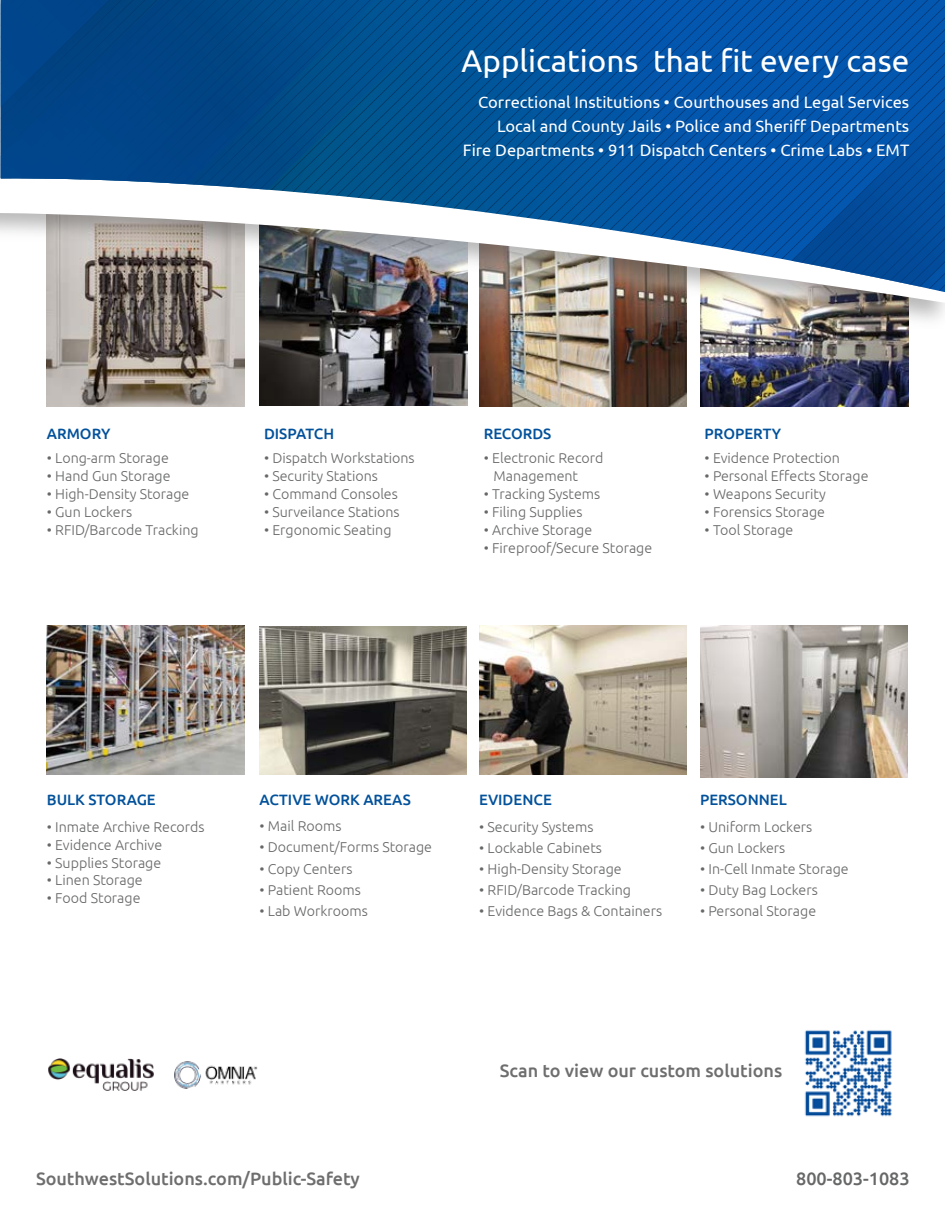
<style>
.page{position:relative;width:945px;height:1215px;background:#fff}
.page>*{position:absolute;margin:0;border:0;box-sizing:border-box;transform-origin:0 0}
.t1{font:31.5px "Ubuntu";color:#fff}
.t2{font:500 18px "Ubuntu";color:#6e6e6e}
.t3{font:500 18px "Ubuntu";color:#666767}
.t4{font:16.5px/24px "Ubuntu";color:#fff;text-align:right}
.t5{font:500 15px "Ubuntu";color:#02519b}
.t6{font:300 14.25px/18px "Ubuntu";color:#666767}
</style>
<div class="page">
<img style="left:479px;top:626px;width:208px;height:149px">
<img style="left:47px;top:329px;width:198px;height:78px">
<img style="left:700px;top:329px;width:209px;height:78px">
<img style="left:260px;top:329px;width:207px;height:76px">
<img style="left:47px;top:626px;width:198px;height:149px">
<img style="left:479px;top:329px;width:208px;height:78px">
<img style="left:260px;top:626px;width:207px;height:149px">
<img style="left:46px;top:303px;width:899px;height:26px">
<img style="left:46px;top:292px;width:897px;height:11px">
<svg style="left:688px;top:66px;width:101px;height:45px;background:#0354a9"></svg>
<svg style="left:789px;top:0;width:156px;height:111px;background:#0354a9"></svg>
<svg style="left:688px;top:111px;width:257px;height:181px;background:#1f63ab"></svg>
<svg style="left:590px;top:0;width:98px;height:193px;background:#0253a4"></svg>
<svg style="left:1px;top:0;width:589px;height:193px;background:#0c5192"></svg>
<svg style="left:169px;top:12px;width:361px;height:181px;background:#034f8c"></svg>
<img style="left:1px;top:193px;width:714px;height:99px">
<img style="left:700px;top:626px;width:208px;height:152px">
<img style="left:804px;top:1030px;width:88px;height:87px">
<img style="left:48px;top:1059px;width:106px;height:31px">
<img style="left:174px;top:1061px;width:84px;height:28px">
<h1 class="t1" style="left:462px;top:42px;width:449px">Applications that fit every case</h1>
<p class="t4" style="left:463px;top:90px;width:448px">Correctional Institutions • Courthouses and Legal Services<br>Local and County Jails • Police and Sheriff Departments<br>Fire Departments • 911 Dispatch Centers • Crime Labs • EMT</p>
<p class="t5" style="left:47px;top:424px;width:65px">ARMORY</p>
<p class="t5" style="left:705px;top:424px;width:78px">PROPERTY</p>
<p class="t5" style="left:264px;top:424px;width:72px">DISPATCH</p>
<p class="t5" style="left:484px;top:424px;width:69px">RECORDS</p>
<p class="t6" style="left:47px;top:449px;width:123px">• Long-arm Storage</p>
<p class="t6" style="left:47px;top:467px;width:125px">• Hand Gun Storage</p>
<p class="t6" style="left:47px;top:485px;width:144px">• High-Density Storage</p>
<p class="t6" style="left:47px;top:503px;width:87px">• Gun Lockers</p>
<p class="t6" style="left:47px;top:521px;width:153px">• RFID/Barcode Tracking</p>
<p class="t6" style="left:264px;top:449px;width:152px">• Dispatch Workstations</p>
<p class="t6" style="left:264px;top:467px;width:115px">• Security Stations</p>
<p class="t6" style="left:264px;top:485px;width:135px">• Command Consoles</p>
<p class="t6" style="left:264px;top:503px;width:137px">• Surveilance Stations</p>
<p class="t6" style="left:264px;top:521px;width:129px">• Ergonomic Seating</p>
<p class="t6" style="left:493px;top:449px;width:112px;text-indent:-10px">• Electronic Record<br>Management</p>
<p class="t6" style="left:484px;top:485px;width:118px">• Tracking Systems</p>
<p class="t6" style="left:484px;top:503px;width:100px">• Filing Supplies</p>
<p class="t6" style="left:484px;top:521px;width:110px">• Archive Storage</p>
<p class="t6" style="left:484px;top:539px;width:170px">• Fireproof/Secure Storage</p>
<p class="t6" style="left:705px;top:449px;width:137px">• Evidence Protection</p>
<p class="t6" style="left:705px;top:467px;width:165px">• Personal Effects Storage</p>
<p class="t6" style="left:705px;top:485px;width:123px">• Weapons Security</p>
<p class="t6" style="left:705px;top:503px;width:122px">• Forensics Storage</p>
<p class="t6" style="left:705px;top:521px;width:90px">• Tool Storage</p>
<p class="t5" style="left:47px;top:790px;width:110px">BULK STORAGE</p>
<p class="t6" style="left:47px;top:817px;width:159px">• Inmate Archive Records</p>
<p class="t6" style="left:47px;top:835px;width:117px">• Evidence Archive</p>
<p class="t6" style="left:47px;top:853px;width:116px">• Supplies Storage</p>
<p class="t6" style="left:47px;top:871px;width:97px">• Linen Storage</p>
<p class="t6" style="left:47px;top:889px;width:95px">• Food Storage</p>
<p class="t5" style="left:260px;top:790px;width:153px">ACTIVE WORK AREAS</p>
<p class="t5" style="left:479px;top:790px;width:74px">EVIDENCE</p>
<p class="t6" style="left:259px;top:817px;width:84px">• Mail Rooms</p>
<p class="t6" style="left:259px;top:838px;width:174px">• Document/Forms Storage</p>
<p class="t6" style="left:259px;top:859px;width:95px">• Copy Centers</p>
<p class="t6" style="left:259px;top:880px;width:103px">• Patient Rooms</p>
<p class="t6" style="left:259px;top:901px;width:110px">• Lab Workrooms</p>
<p class="t6" style="left:479px;top:817px;width:116px">• Security Systems</p>
<p class="t6" style="left:479px;top:838px;width:124px">• Lockable Cabinets</p>
<p class="t6" style="left:479px;top:859px;width:144px">• High-Density Storage</p>
<p class="t6" style="left:479px;top:880px;width:153px">• RFID/Barcode Tracking</p>
<p class="t6" style="left:479px;top:901px;width:184px">• Evidence Bags &amp; Containers</p>
<p class="t5" style="left:700px;top:790px;width:88px">PERSONNEL</p>
<p class="t6" style="left:700px;top:817px;width:114px">• Uniform Lockers</p>
<p class="t6" style="left:700px;top:838px;width:87px">• Gun Lockers</p>
<p class="t6" style="left:700px;top:859px;width:150px">• In-Cell Inmate Storage</p>
<p class="t6" style="left:700px;top:880px;width:119px">• Duty Bag Lockers</p>
<p class="t6" style="left:700px;top:901px;width:118px">• Personal Storage</p>
<p class="t2" style="left:500px;top:1060px;width:284px">Scan to view our custom solutions</p>
<p class="t2" style="left:36px;top:1168px;width:325px">SouthwestSolutions.com/Public-Safety</p>
<p class="t3" style="left:796px;top:1168px;width:115px">800-803-1083</p>
</div>
